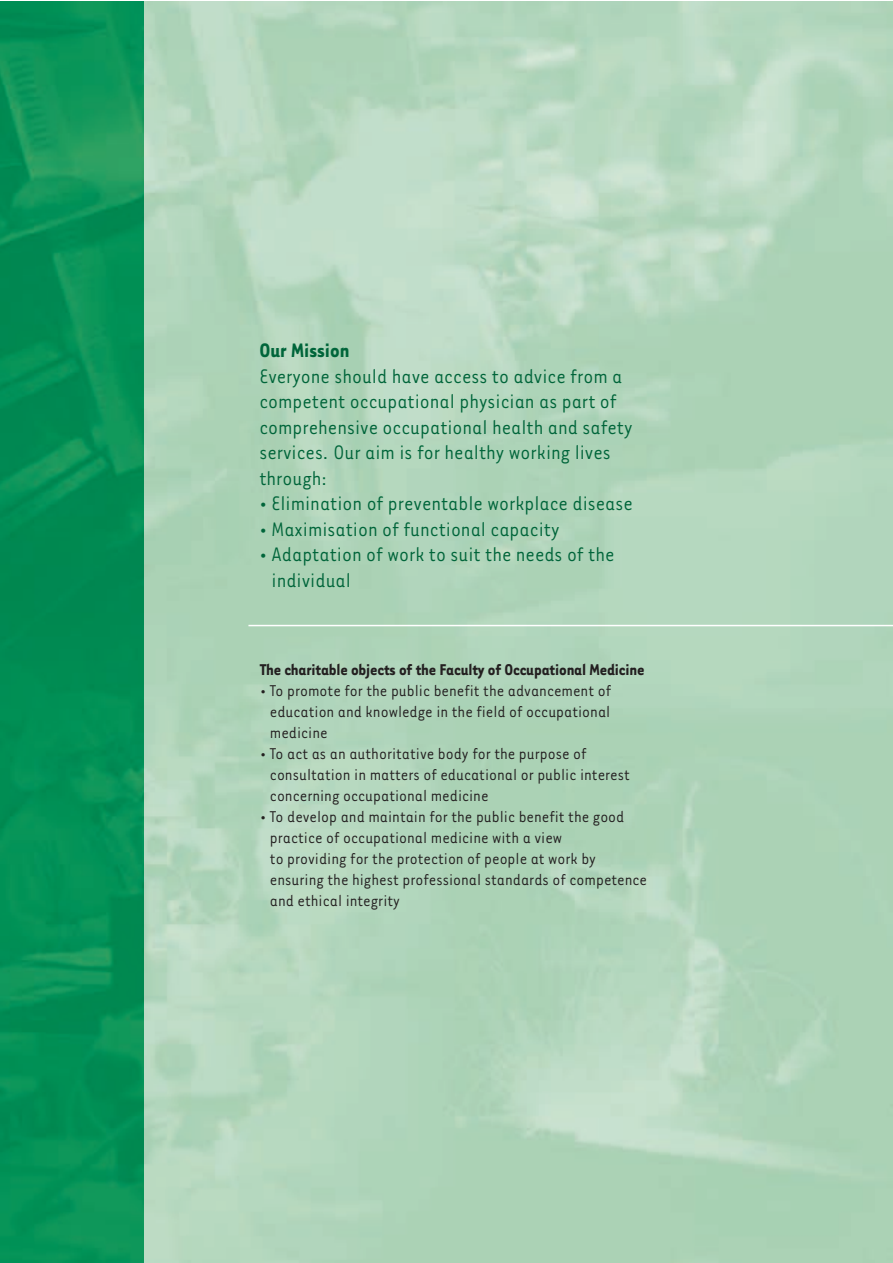
<style>
.page{position:relative;width:893px;height:1263px;background:#fff}
.page>*{position:absolute;margin:0;border:0;box-sizing:border-box;transform-origin:0 0}
.t1{font:22.5px/25.5px "Tarzana Narrow";color:#00653a}
.t2{font:700 22.5px "Tarzana Narrow";color:#00653a}
.t3{font:18px/21px "Tarzana Narrow";color:#231f20}
.t4{font:700 18px "Tarzana Narrow";letter-spacing:-.01em;color:#231f20}
</style>
<div class="page">
<img style="left:0;top:1px;width:145px;height:1262px">
<p class="t2" style="left:259px;top:343px;width:92px">Our Mission</p>
<p class="t1" style="left:259px;top:365px;width:375px">Everyone should have access to advice from a competent occupational physician as part of comprehensive occupational health and safety services. Our aim is for healthy working lives through:</p>
<p class="t1" style="left:259px;top:492px;width:375px">• Elimination of preventable workplace disease</p>
<p class="t1" style="left:259px;top:518px;width:302px">• Maximisation of functional capacity</p>
<p class="t1" style="left:272px;top:543px;width:344px;text-indent:-12px">• Adaptation of work to suit the needs of the individual</p>
<p class="t4" style="left:260px;top:664px;width:386px">The charitable objects of the Faculty of Occupational Medicine</p>
<p class="t3" style="left:270px;top:681px;width:343px;text-align:justify;text-indent:-10px">• To promote for the public benefit the advancement of education and knowledge in the field of occupational medicine</p>
<p class="t3" style="left:270px;top:744px;width:361px;text-indent:-10px">• To act as an authoritative body for the purpose of consultation in matters of educational or public interest concerning occupational medicine</p>
<p class="t3" style="left:270px;top:807px;width:379px;text-indent:-10px">• To develop and maintain for the public benefit the good practice of occupational medicine with a view<br>to providing for the protection of people at work by ensuring the highest professional standards of competence and ethical integrity</p>
</div>
